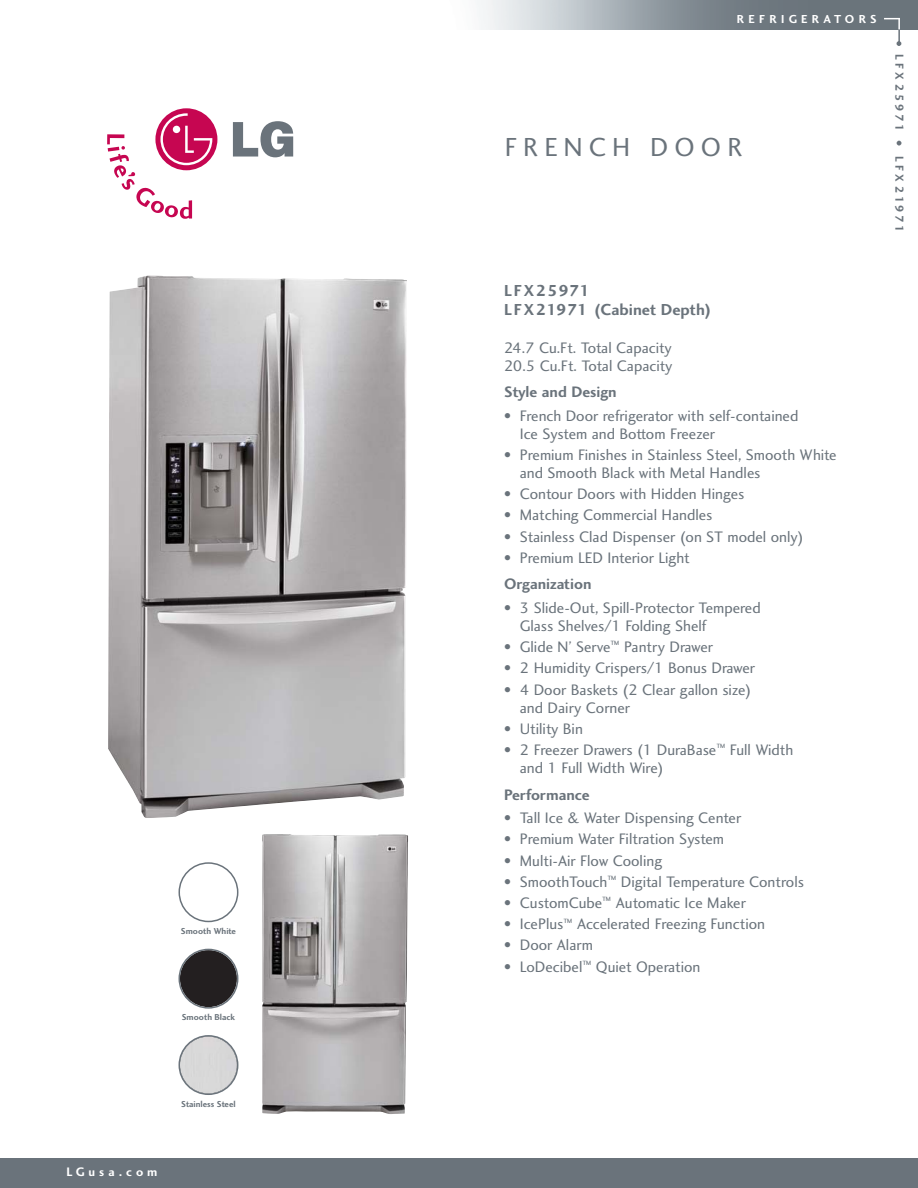
<style>
.page{position:relative;width:918px;height:1188px;background:#fff}
.page>*{position:absolute;margin:0;border:0;box-sizing:border-box;transform-origin:0 0}
.t1{font:27px "Charlotte Sans Book Plain";letter-spacing:.23em;color:#6a737b}
.t2{font:16.5px/19.5px "Charlotte Sans Bold Plain";letter-spacing:.03em;color:#6a737b}
.t3{font:15.75px/18px "Charlotte Sans Book Plain";color:#6a737b}
.t4{font:15.75px "Charlotte Sans Bold Plain";color:#6a737b}
.t5{font:12.75px "Charlotte Sans Bold Plain";letter-spacing:.315em;color:#fff}
.t6{font:12px "Charlotte Sans Bold Plain";letter-spacing:.365em;color:#fff}
.t7{font:12px "Charlotte Sans Bold Plain";letter-spacing:.26em;color:#6a737b}
.t8{font:12px "Charlotte Sans Bold Plain";letter-spacing:.215em;color:#6a737b}
.t9{font:9px "Charlotte Sans Bold Plain";color:#6a737b}
</style>
<div class="page">
<img style="left:108px;top:275px;width:299px;height:543px">
<svg style="left:233px;top:121px;width:60px;height:36px"></svg>
<div style="left:155px;top:108px;width:62px;height:62px;background:#c60651;border-radius:50%"></div>
<svg style="left:107px;top:113px;width:105px;height:106px"></svg>
<div style="left:0;top:1158px;width:918px;height:30px;background:#6a737b"></div>
<svg style="left:884px;top:18px;width:17px;height:28px"></svg>
<img style="left:262px;top:834px;width:146px;height:280px">
<svg style="left:179px;top:1035px;width:59px;height:60px"></svg>
<svg style="left:179px;top:949px;width:59px;height:60px"></svg>
<svg style="left:179px;top:862px;width:59px;height:60px"></svg>
<svg style="left:897px;top:141px;width:4px;height:5px"></svg>
<p class="t9" style="left:181px;top:928px;width:57px">Smooth White</p>
<p class="t9" style="left:182px;top:1014px;width:55px">Smooth Black</p>
<p class="t5" style="left:66px;top:1167px;width:93px">LGusa.com</p>
<p class="t9" style="left:181px;top:1100px;width:56px">Stainless Steel</p>
<p class="t6" style="left:737px;top:14px;width:141px">REFRIGERATORS</p>
<h1 class="t1" style="left:505px;top:136px;width:239px">FRENCH DOOR</h1>
<p class="t7" style="left:904px;top:54px;width:79px;rotate:90deg">LFX25971</p>
<p class="t8" style="left:904px;top:156px;width:77px;rotate:90deg">LFX21971</p>
<p class="t2" style="left:504px;top:282px;width:209px">LFX25971<br>LFX21971 (Cabinet Depth)</p>
<p class="t3" style="left:504px;top:340px;width:170px">24.7 Cu.Ft. Total Capacity<br>20.5 Cu.Ft. Total Capacity</p>
<p class="t4" style="left:504px;top:386px;width:114px">Style and Design</p>
<p class="t3" style="left:520px;top:408px;width:280px;text-indent:-16px">• French Door refrigerator with self-contained<br>Ice System and Bottom Freezer</p>
<p class="t3" style="left:520px;top:447px;width:318px;text-indent:-16px">• Premium Finishes in Stainless Steel, Smooth White and Smooth Black with Metal Handles</p>
<p class="t3" style="left:504px;top:486px;width:242px">• Contour Doors with Hidden Hinges</p>
<p class="t3" style="left:504px;top:507px;width:210px">• Matching Commercial Handles</p>
<p class="t3" style="left:504px;top:529px;width:301px">• Stainless Clad Dispenser (on ST model only)</p>
<p class="t3" style="left:504px;top:550px;width:187px">• Premium LED Interior Light</p>
<p class="t4" style="left:504px;top:578px;width:89px">Organization</p>
<p class="t3" style="left:520px;top:600px;width:242px;text-indent:-16px">• 3 Slide-Out, Spill-Protector Tempered<br>Glass Shelves/1 Folding Shelf</p>
<p class="t3" style="left:504px;top:639px;width:210px">• Glide N’ Serve<sup>™</sup> Pantry Drawer</p>
<p class="t3" style="left:504px;top:660px;width:252px">• 2 Humidity Crispers/1 Bonus Drawer</p>
<p class="t3" style="left:520px;top:682px;width:233px;text-indent:-16px">• 4 Door Baskets (2 Clear gallon size) and Dairy Corner</p>
<p class="t3" style="left:504px;top:721px;width:80px">• Utility Bin</p>
<p class="t3" style="left:520px;top:742px;width:275px;text-indent:-16px">• 2 Freezer Drawers (1 DuraBase<sup>™</sup> Full Width and 1 Full Width Wire)</p>
<p class="t4" style="left:504px;top:788px;width:87px">Performance</p>
<p class="t3" style="left:504px;top:810px;width:239px">• Tall Ice &amp; Water Dispensing Center</p>
<p class="t3" style="left:504px;top:831px;width:221px">• Premium Water Filtration System</p>
<p class="t3" style="left:504px;top:853px;width:159px">• Multi-Air Flow Cooling</p>
<p class="t3" style="left:504px;top:874px;width:301px">• SmoothTouch<sup>™</sup> Digital Temperature Controls</p>
<p class="t3" style="left:504px;top:895px;width:243px">• CustomCube<sup>™</sup> Automatic Ice Maker</p>
<p class="t3" style="left:504px;top:916px;width:262px">• IcePlus<sup>™</sup> Accelerated Freezing Function</p>
<p class="t3" style="left:504px;top:938px;width:90px">• Door Alarm</p>
<p class="t3" style="left:504px;top:959px;width:198px">• LoDecibel<sup>™</sup> Quiet Operation</p>
</div>
